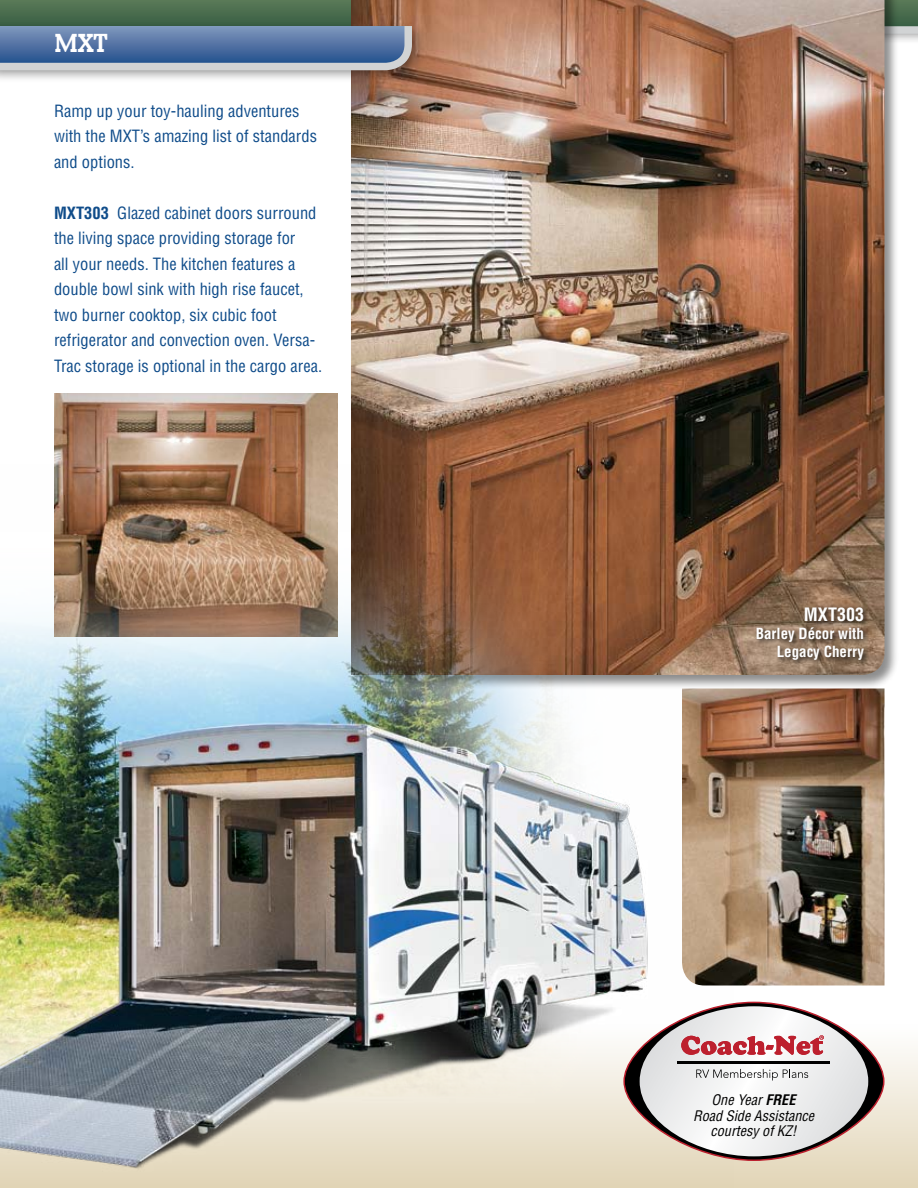
<style>
.page{position:relative;width:918px;height:1188px;background:#fff}
.page>*{position:absolute;margin:0;border:0;box-sizing:border-box;transform-origin:0 0}
.t1{font:700 27px "Beton T";color:#fff}
.t2{font:700 condensed 18px "Helvetica";color:#fff}
.t3{font:condensed 16.5px/25.5px "Helvetica";color:#0f4c8a}
.t4{font:700 condensed 15px/18px "Helvetica";color:#fff;text-align:right}
.t5{font:italic condensed 14.25px/15.8px "Helvetica";color:#000;text-align:center}
.s1{font-weight:700}
</style>
<div class="page">
<div style="left:0;top:0;width:918px;height:28px;background:#4d6f4f"></div>
<div style="left:0;top:26px;width:918px;height:8px;background:#d1d3d4"></div>
<div style="left:349px;top:0;width:550px;height:690px;background:#000;opacity:.45"></div>
<img style="left:351px;top:0;width:534px;height:675px">
<img style="left:54px;top:393px;width:284px;height:71px">
<div style="left:0;top:1024px;width:918px;height:164px;background:linear-gradient(to bottom,#fff,#e2d5b6)"></div>
<img style="left:0;top:464px;width:734px;height:724px">
<div style="left:0;top:22px;width:425px;height:62px;background:#000;opacity:.45"></div>
<svg style="left:0;top:19px;width:416px;height:55px;background:#6b829e"></svg>
<svg style="left:623px;top:1002px;width:262px;height:159px"></svg>
<img style="left:682px;top:688px;width:203px;height:298px">
<div style="left:754px;top:604px;width:116px;height:62px;background:#000;opacity:.75"></div>
<h1 class="t1" style="left:54px;top:28px;width:55px">MXT</h1>
<p class="t3" style="left:54px;top:98px;width:265px">Ramp up your toy-hauling adventures with the MXT’s amazing list of standards and options.</p>
<p class="t3" style="left:54px;top:200px;width:270px"><span class="s1">MXT303</span> Glazed cabinet doors surround the living space providing storage for<br>all your needs. The kitchen features a double bowl sink with high rise faucet, two burner cooktop, six cubic foot refrigerator and convection oven. Versa-Trac storage is optional in the cargo area.</p>
<p class="t2" style="left:804px;top:603px;width:62px">MXT303</p>
<p class="t4" style="left:756px;top:625px;width:110px">Barley Décor with<br>Legacy Cherry</p>
<p class="t5" style="left:693px;top:1092px;width:123px">One Year <span class="s1">FREE<br></span>Road Side Assistance courtesy of KZ!</p>
</div>
